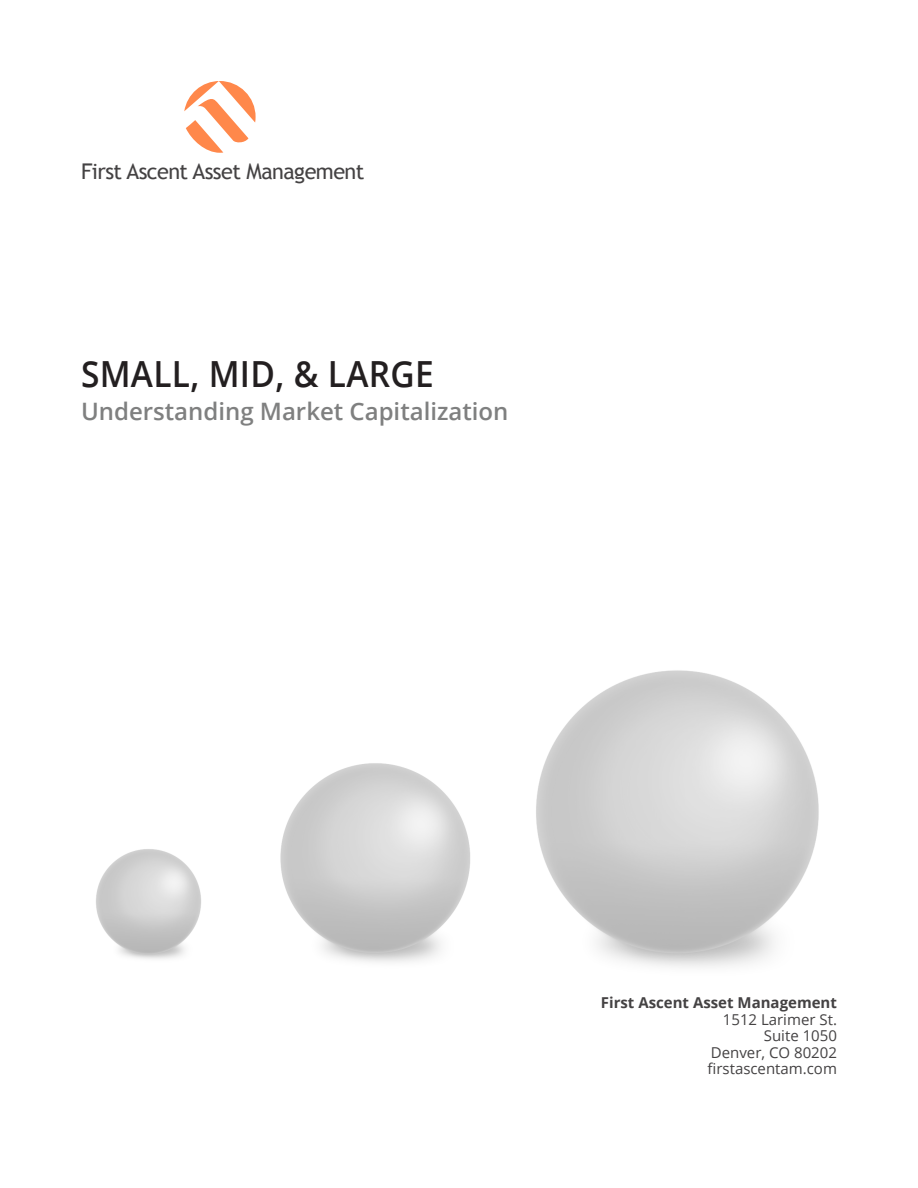
<style>
.page{position:relative;width:918px;height:1188px;background:#fff}
.page>*{position:absolute;margin:0;border:0;box-sizing:border-box;transform-origin:0 0}
.t1{font:600 36px "Open Sans";letter-spacing:.01em;color:#231f20;scale:.93 1}
.t2{font:600 24px "Open Sans";color:#7f8080}
.t3{font:21.6px "Trebuchet MS";letter-spacing:-.025em;color:#444243}
.t4{font:15px "Open Sans";color:#444243}
.t5{font:700 15px "Open Sans";color:#444243}
</style>
<div class="page">
<svg style="left:184px;top:81px;width:72px;height:72px"></svg>
<img style="left:96px;top:670px;width:723px;height:297px">
<p class="t3" style="left:81px;top:159px;width:285px">First Ascent Asset Management</p>
<p class="t1" style="left:81px;top:349px;width:381px">SMALL, MID, &amp; LARGE</p>
<p class="t2" style="left:81px;top:394px;width:429px">Understanding Market Capitalization</p>
<p class="t5" style="left:601px;top:992px;width:238px">First Ascent Asset Management</p>
<p class="t4" style="left:723px;top:1009px;width:116px">1512 Larimer St.</p>
<p class="t4" style="left:764px;top:1026px;width:75px">Suite 1050</p>
<p class="t4" style="left:711px;top:1042px;width:128px">Denver, CO 80202</p>
<p class="t4" style="left:708px;top:1059px;width:131px">firstascentam.com</p>
</div>
